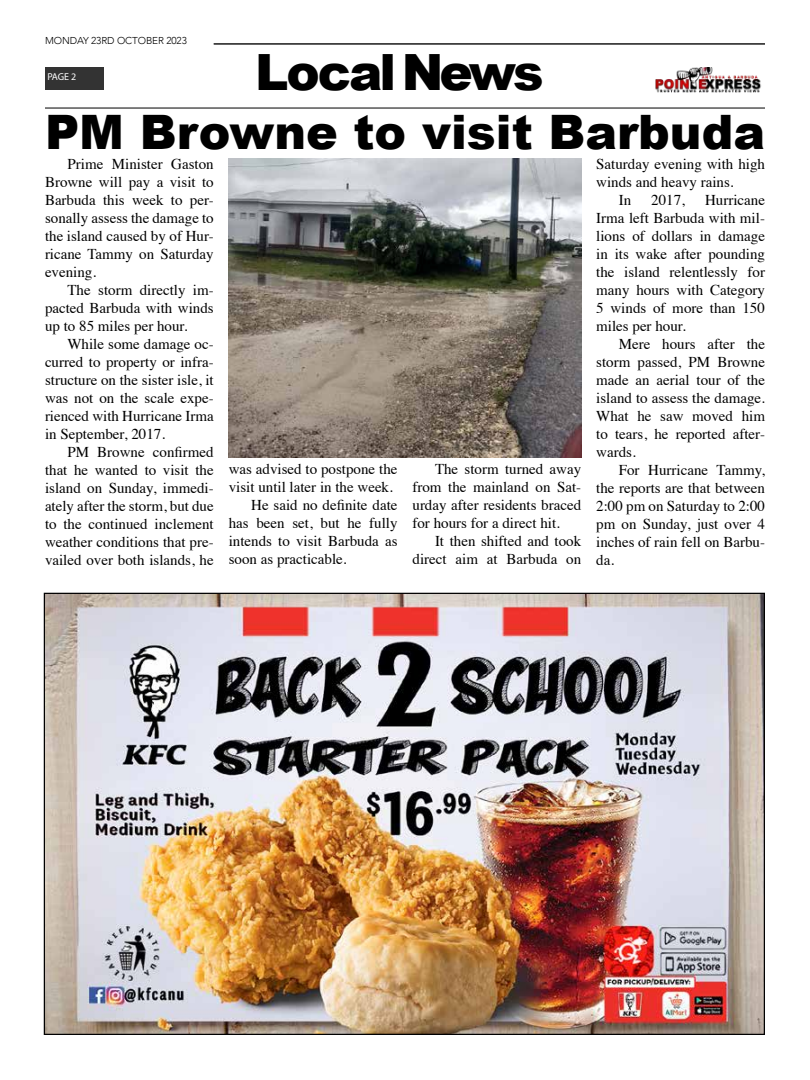
<style>
.page{position:relative;width:810px;height:1080px;background:#fff}
.page>*{position:absolute;margin:0;border:0;box-sizing:border-box;transform-origin:0 0}
.t1{font:900 50px "Arial";letter-spacing:-.06em;color:#000}
.t2{font:900 47.5px "Arial";color:#000}
.t3{font:15px/18px "Times";color:#000;text-align:justify}
.t4{font:300 10px "Avenir";letter-spacing:-.01em;color:#000}
.t5{font:10px "Myriad Pro";color:#fff}
</style>
<div class="page">
<div style="left:45px;top:67px;width:58px;height:22px;background:#333"></div>
<img style="left:656px;top:67px;width:105px;height:25px">
<hr style="left:45px;top:107px;width:720px;height:2px;background:#333">
<hr style="left:214px;top:43px;width:551px;height:2px;background:#333">
<img style="left:229px;top:158px;width:352px;height:299px">
<img style="left:46px;top:595px;width:717px;height:438px">
<p class="t4" style="left:45px;top:34px;width:143px">MONDAY 23RD OCTOBER 2023</p>
<p class="t5" style="left:47px;top:71px;width:31px">PAGE 2</p>
<h1 class="t1" style="left:255px;top:36px;width:290px">Local News</h1>
<h2 class="t2" style="left:45px;top:98px;width:722px">PM Browne to visit Barbuda</h2>
<p class="t3" style="left:45px;top:153px;width:170px;text-indent:22px">Prime Minister Gaston Browne will pay a visit to Barbuda this week to per&shy;sonally assess the damage to the island caused by of Hur&shy;ricane Tammy on Saturday evening.</p>
<p class="t3" style="left:45px;top:279px;width:170px;text-indent:22px">The storm directly im&shy;pacted Barbuda with winds up to 85 miles per hour.</p>
<p class="t3" style="left:45px;top:333px;width:170px;text-indent:22px">While some damage oc&shy;curred to property or infra&shy;structure on the sister isle, it was not on the scale expe&shy;rienced with Hurricane Irma in September, 2017.</p>
<p class="t3" style="left:45px;top:441px;width:170px;text-indent:22px">PM Browne confirmed that he wanted to visit the island on Sunday, immedi&shy;ately after the storm, but due to the continued inclement weather conditions that pre&shy;vailed over both islands, he</p>
<p class="t3" style="left:229px;top:459px;width:170px">was advised to postpone the</p>
<p class="t3" style="left:229px;top:477px;width:166px">visit until later in the week.</p>
<p class="t3" style="left:251px;top:495px;width:148px">He said no definite date</p>
<p class="t3" style="left:229px;top:513px;width:170px">has been set, but he fully</p>
<p class="t3" style="left:229px;top:531px;width:170px">intends to visit Barbuda as</p>
<p class="t3" style="left:229px;top:549px;width:119px">soon as practicable.</p>
<p class="t3" style="left:412px;top:459px;width:170px;text-indent:22px">The storm turned away from the mainland on Sat&shy;urday after residents braced for hours for a direct hit.</p>
<p class="t3" style="left:412px;top:531px;width:170px;text-align:right">It then shifted and took direct aim at Barbuda on</p>
<p class="t3" style="left:596px;top:153px;width:170px">Saturday evening with high</p>
<p class="t3" style="left:596px;top:171px;width:139px">winds and heavy rains.</p>
<p class="t3" style="left:619px;top:189px;width:14px">In</p>
<p class="t3" style="left:651px;top:189px;width:35px">2017,</p>
<p class="t3" style="left:596px;top:189px;width:170px;text-indent:109px">Hurricane Irma left Barbuda with mil&shy;lions of dollars in damage in its wake after pounding the island relentlessly for many hours with Category 5 winds of more than 150 miles per hour.</p>
<p class="t3" style="left:596px;top:333px;width:170px;text-indent:22px">Mere hours after the storm passed, PM Browne made an aerial tour of the island to assess the damage.<br>What he saw moved him to tears, he reported after&shy;wards.</p>
<p class="t3" style="left:596px;top:459px;width:170px;text-indent:22px">For Hurricane Tammy, the reports are that between 2:00 pm on Saturday to 2:00 pm on Sunday, just over 4 inches of rain fell on Barbu&shy;da.</p>
</div>
